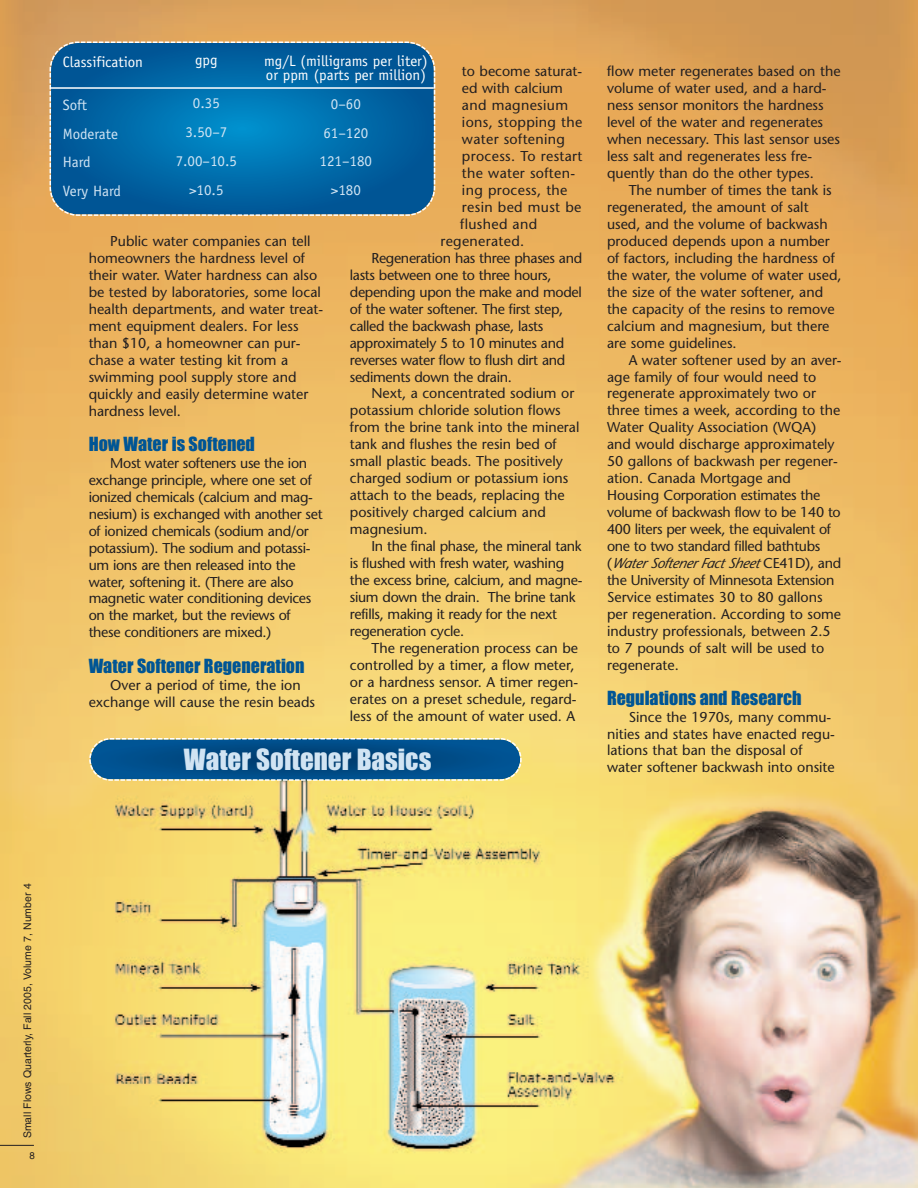
<style>
.page{position:relative;width:918px;height:1188px;background:#fff}
.page>*{position:absolute;margin:0;border:0;box-sizing:border-box;transform-origin:0 0}
.t1{font:27px "Impact";color:#d1e4f3}
.t2{font:18px "Impact";color:#005595}
.t3{font:15px/28.8px "Officina Sans";color:#d1e4f3;text-align:center}
.t4{font:15px/14.4px "Officina Sans";color:#fff}
.t5{font:14.25px/17px "Stone Sans";color:#231f20}
.t6{font:14.25px/17px "Stone Sans";letter-spacing:-.025em;color:#231f20}
.t7{font:14.25px "Stone Sans";letter-spacing:.025em;color:#231f20}
.t8{font:10.5px "Helvetica";color:#231f20}
.t9{font:9.75px "Helvetica";color:#231f20}
.s1{font-style:italic}
</style>
<div class="page">
<img style="left:1px;top:1px;width:917px;height:1187px">
<hr style="left:0;top:1145px;width:34px;height:1px;background:#231f20">
<svg style="left:49px;top:41px;width:387px;height:176px;background:#0b69a3"></svg>
<svg style="left:74px;top:213px;width:8px;height:4px"></svg>
<hr style="left:50px;top:87px;width:384px;height:2px;background:#fff">
<svg style="left:88px;top:737px;width:434px;height:45px;background:#24628b"></svg>
<p class="t4" style="left:264px;top:55px;width:165px">mg/L (milligrams per liter) or ppm (parts per million)</p>
<p class="t3" style="left:320px;top:91px;width:54px">0–60<br>61–120<br>121–180 &gt;180</p>
<p class="t4" style="left:63px;top:55px;width:82px">Classification</p>
<p class="t3" style="left:63px;top:91px;width:59px;text-align:left">Soft<br>Moderate<br>Hard<br>Very Hard</p>
<p class="t4" style="left:195px;top:54px;width:24px">gpg</p>
<p class="t3" style="left:176px;top:90px;width:63px">0.35<br>3.50–7<br>7.00–10.5 &gt;10.5</p>
<p class="t5" style="left:462px;top:64px;width:122px">to become saturat-</p>
<p class="t5" style="left:462px;top:81px;width:102px">ed with calcium</p>
<p class="t7" style="left:462px;top:100px;width:108px">and magnesium</p>
<p class="t7" style="left:462px;top:117px;width:122px">ions, stopping the</p>
<p class="t7" style="left:462px;top:134px;width:105px">water softening</p>
<p class="t7" style="left:462px;top:151px;width:122px">process. To restart</p>
<p class="t7" style="left:462px;top:168px;width:115px">the water soften-</p>
<p class="t7" style="left:462px;top:185px;width:107px">ing process, the</p>
<p class="t7" style="left:462px;top:202px;width:121px">resin bed must be</p>
<p class="t7" style="left:460px;top:218px;width:79px">flushed and</p>
<p class="t7" style="left:440px;top:235px;width:85px">regenerated.</p>
<p class="t6" style="left:371px;top:251px;width:212px">Regeneration has three phases and</p>
<p class="t6" style="left:350px;top:268px;width:203px">lasts between one to three hours,</p>
<p class="t6" style="left:350px;top:285px;width:233px">depending upon the make and model</p>
<p class="t6" style="left:350px;top:302px;width:215px">of the water softener. The first step,</p>
<p class="t6" style="left:350px;top:319px;width:195px">called the backwash phase, lasts</p>
<p class="t6" style="left:350px;top:336px;width:216px">approximately 5 to 10 minutes and</p>
<p class="t6" style="left:350px;top:353px;width:217px">reverses water flow to flush dirt and</p>
<p class="t6" style="left:350px;top:370px;width:163px">sediments down the drain.</p>
<p class="t5" style="left:371px;top:387px;width:204px">Next, a concentrated sodium or</p>
<p class="t5" style="left:350px;top:403px;width:212px">potassium chloride solution flows</p>
<p class="t5" style="left:350px;top:420px;width:231px">from the brine tank into the mineral</p>
<p class="t5" style="left:350px;top:437px;width:209px">tank and flushes the resin bed of</p>
<p class="t5" style="left:350px;top:454px;width:214px">small plastic beads. The positively</p>
<p class="t5" style="left:350px;top:471px;width:220px">charged sodium or potassium ions</p>
<p class="t5" style="left:350px;top:488px;width:217px">attach to the beads, replacing the</p>
<p class="t5" style="left:350px;top:505px;width:197px">positively charged calcium and</p>
<p class="t5" style="left:350px;top:522px;width:79px">magnesium.</p>
<p class="t6" style="left:371px;top:539px;width:212px">In the final phase, the mineral tank</p>
<p class="t6" style="left:350px;top:556px;width:216px">is flushed with fresh water, washing</p>
<p class="t6" style="left:350px;top:573px;width:234px">the excess brine, calcium, and magne-</p>
<p class="t6" style="left:350px;top:590px;width:227px">sium down the drain. The brine tank</p>
<p class="t6" style="left:350px;top:607px;width:209px">refills, making it ready for the next</p>
<p class="t6" style="left:350px;top:624px;width:116px">regeneration cycle.</p>
<p class="t5" style="left:371px;top:641px;width:208px">The regeneration process can be</p>
<p class="t5" style="left:350px;top:658px;width:226px">controlled by a timer, a flow meter,</p>
<p class="t5" style="left:350px;top:675px;width:230px">or a hardness sensor. A timer regen-</p>
<p class="t5" style="left:350px;top:692px;width:228px">erates on a preset schedule, regard-</p>
<p class="t5" style="left:350px;top:709px;width:227px">less of the amount of water used. A</p>
<p class="t5" style="left:89px;top:235px;width:236px;text-indent:22px">Public water companies can tell homeowners the hardness level of their water. Water hardness can also be tested by laboratories, some local health departments, and water treat&shy;ment equipment dealers. For less than $10, a homeowner can pur&shy;chase a water testing kit from a swimming pool supply store and quickly and easily determine water hardness level.</p>
<p class="t2" style="left:89px;top:434px;width:168px">How Water is Softened</p>
<p class="t6" style="left:89px;top:456px;width:235px;text-indent:22px">Most water softeners use the ion exchange principle, where one set of ionized chemicals (calcium and mag&shy;nesium) is exchanged with another set of ionized chemicals (sodium and/or potassium). The sodium and potassi&shy;um ions are then released into the water, softening it. (There are also magnetic water conditioning devices on the market, but the reviews of these conditioners are mixed.)</p>
<p class="t2" style="left:89px;top:657px;width:217px">Water Softener Regeneration</p>
<p class="t5" style="left:89px;top:678px;width:228px;text-align:center">Over a period of time, the ion exchange will cause the resin beads</p>
<h1 class="t1" style="left:184px;top:745px;width:249px">Water Softener Basics</h1>
<p class="t5" style="left:607px;top:64px;width:235px">flow meter regenerates based on the volume of water used, and a hard&shy;ness sensor monitors the hardness level of the water and regenerates when necessary. This last sensor uses less salt and regenerates less fre&shy;quently than do the other types.</p>
<p class="t5" style="left:607px;top:183px;width:236px;text-indent:22px">The number of times the tank is regenerated, the amount of salt used, and the volume of backwash produced depends upon a number of factors, including the hardness of the water, the volume of water used, the size of the water softener, and the capacity of the resins to remove calcium and magnesium, but there are some guidelines.</p>
<p class="t5" style="left:607px;top:353px;width:236px;text-indent:22px">A water softener used by an aver&shy;age family of four would need to regenerate approximately two or three times a week, according to the Water Quality Association (WQA) and would discharge approximately 50 gallons of backwash per regener&shy;ation. Canada Mortgage and Housing Corporation estimates the volume of backwash flow to be 140 to 400 liters per week, the equivalent of one to two standard filled bathtubs (<span class="s1">Water Softener Fact Sheet</span> CE41D), and the University of Minnesota Extension Service estimates 30 to 80 gallons per regeneration. According to some industry professionals, between 2.5 to 7 pounds of salt will be used to regenerate.</p>
<p class="t2" style="left:607px;top:688px;width:196px">Regulations and Research</p>
<p class="t5" style="left:607px;top:710px;width:229px;text-indent:22px">Since the 1970s, many commu&shy;nities and states have enacted regu&shy;lations that ban the disposal of water softener backwash into onsite</p>
<p class="t8" style="left:24px;top:1138px;width:256px;rotate:-90deg">Small Flows Quarterly, Fall 2005, Volume 7, Number 4</p>
<p class="t9" style="left:30px;top:1152px;width:7px">8</p>
</div>
